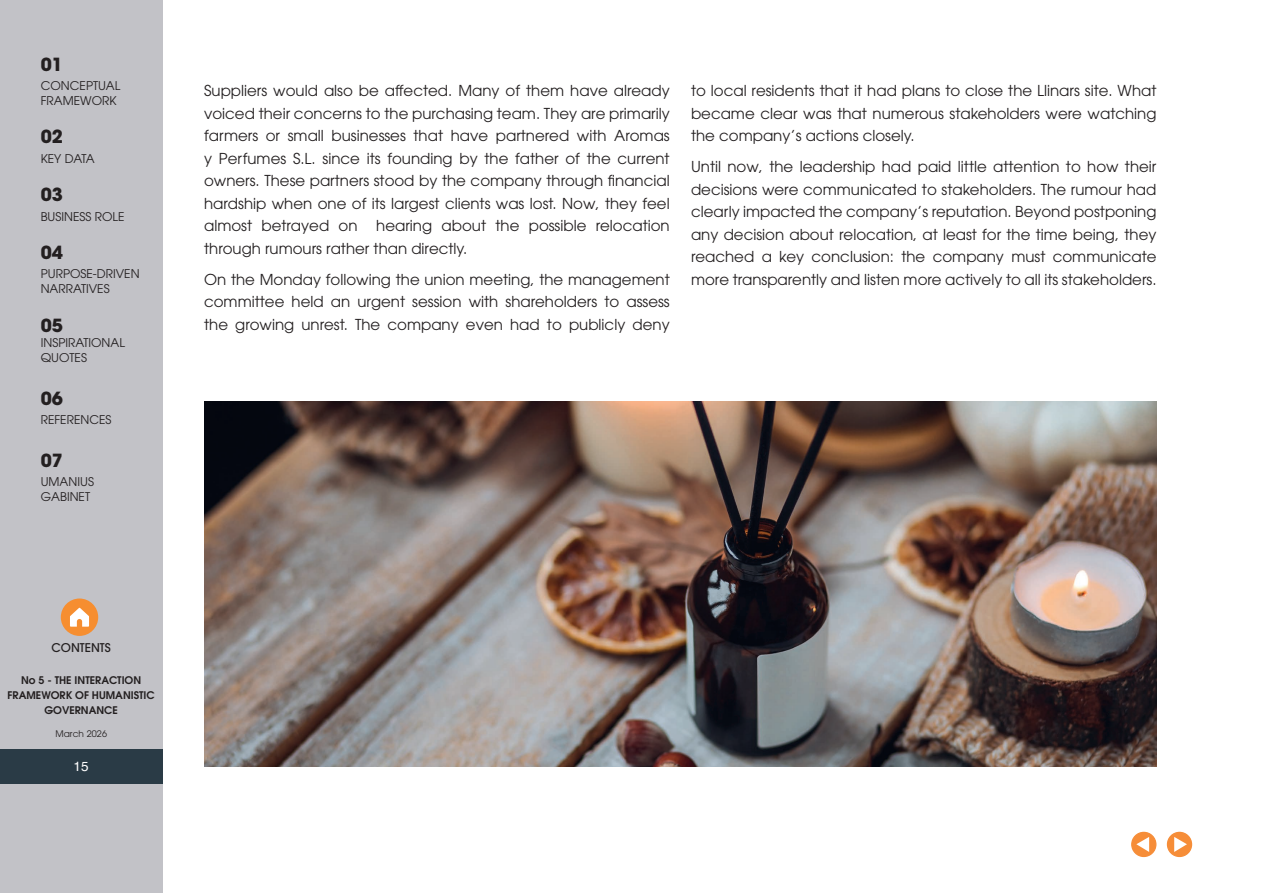
<style>
.page{position:relative;width:1263px;height:893px;background:#fff}
.page>*{position:absolute;margin:0;border:0;box-sizing:border-box;transform-origin:0 0}
.t1{font:700 18px "ITC Avant Garde Pro";color:#231f20}
.t2{font:15px/22.5px "ITC Avant Garde Pro";color:#231f20;text-align:justify}
.t3{font:13.5px "Helvetica";color:#fff}
.t4{font:12px/15px "ITC Avant Garde Pro";color:#231f20}
.t5{font:500 12px "ITC Avant Garde Pro";color:#231f20}
.t6{font:600 10.5px/15px "ITC Avant Garde Pro";color:#231f20;text-align:center}
.t7{font:9px "ITC Avant Garde Pro";letter-spacing:.01em;color:#231f20}
</style>
<div class="page">
<div style="left:1167px;top:832px;width:24px;height:24px;background:#f68d38;border-radius:50%"></div>
<div style="left:1167px;top:832px;width:25px;height:25px;border:1px solid #f68d38;border-radius:50%"></div>
<svg style="left:1174px;top:837px;width:13px;height:15px"></svg>
<div style="left:1132px;top:832px;width:24px;height:24px;background:#f68d38;border-radius:50%"></div>
<div style="left:1131px;top:832px;width:25px;height:25px;border:1px solid #f68d38;border-radius:50%"></div>
<svg style="left:1136px;top:837px;width:13px;height:15px"></svg>
<div style="left:0;top:0;width:162px;height:893px;background:#c2c2c7"></div>
<div style="left:0;top:749px;width:162px;height:34px;background:#2a3b46"></div>
<div style="left:61px;top:598px;width:37px;height:38px;background:#f68e30;border-radius:50%"></div>
<svg style="left:70px;top:608px;width:19px;height:19px"></svg>
<img style="left:204px;top:401px;width:952px;height:365px">
<p class="t1" style="left:41px;top:52px;width:24px">01</p>
<p class="t4" style="left:41px;top:78px;width:81px">CONCEPTUAL<br>FRAMEWORK</p>
<p class="t1" style="left:41px;top:125px;width:24px">02</p>
<p class="t4" style="left:41px;top:151px;width:55px">KEY DATA</p>
<p class="t1" style="left:41px;top:183px;width:24px">03</p>
<p class="t4" style="left:41px;top:208px;width:85px">BUSINESS ROLE</p>
<p class="t1" style="left:41px;top:240px;width:24px">04</p>
<p class="t4" style="left:41px;top:266px;width:100px">PURPOSE-DRIVEN<br>NARRATIVES</p>
<p class="t1" style="left:41px;top:313px;width:24px">05</p>
<p class="t4" style="left:41px;top:335px;width:86px">INSPIRATIONAL<br>QUOTES</p>
<p class="t1" style="left:41px;top:386px;width:24px">06</p>
<p class="t4" style="left:41px;top:412px;width:72px">REFERENCES</p>
<p class="t1" style="left:41px;top:448px;width:24px">07</p>
<p class="t4" style="left:41px;top:474px;width:55px">UMANIUS<br>GABINET</p>
<p class="t2" style="left:204px;top:79px;width:467px">Suppliers would also be affected. Many of them have already voiced their concerns to the purchasing team. They are primarily farmers or small businesses that have partnered with Aromas y Perfumes S.L. since its founding by the father of the current owners. These partners stood by the company through financial hardship when one of its largest clients was lost. Now, they feel almost betrayed on hearing about the possible relocation through rumours rather than directly.</p>
<p class="t2" style="left:204px;top:268px;width:467px">On the Monday following the union meeting, the management committee held an urgent session with shareholders to assess the growing unrest. The company even had to publicly deny</p>
<p class="t2" style="left:691px;top:79px;width:467px">to local residents that it had plans to close the Llinars site. What became clear was that numerous stakeholders were watching the company’s actions closely.</p>
<p class="t2" style="left:691px;top:155px;width:467px">Until now, the leadership had paid little attention to how their decisions were communicated to stakeholders. The rumour had clearly impacted the company’s reputation. Beyond postponing any decision about relocation, at least for the time being, they reached a key conclusion: the company must communicate more transparently and listen more actively to all its stakeholders.</p>
<p class="t5" style="left:52px;top:640px;width:61px">CONTENTS</p>
<p class="t6" style="left:8px;top:672px;width:149px">No 5 - THE INTERACTION<br>FRAMEWORK OF HUMANISTIC<br>GOVERNANCE</p>
<p class="t7" style="left:55px;top:728px;width:53px">March 2026</p>
<p class="t3" style="left:74px;top:756px;width:17px">15</p>
</div>
